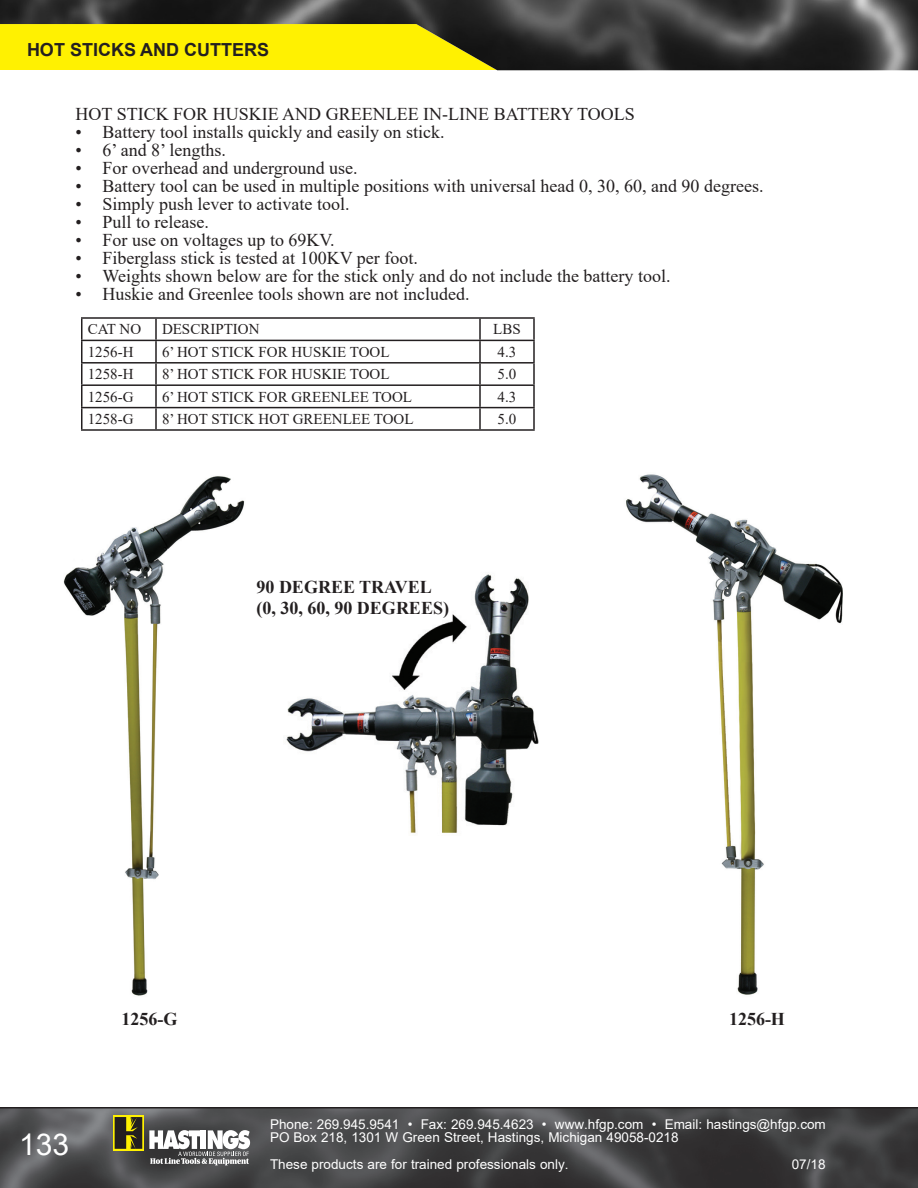
<style>
.page{position:relative;width:918px;height:1188px;background:#fff}
.page>*{position:absolute;margin:0;border:0;box-sizing:border-box;transform-origin:0 0}
.t1{font:30px "Arial";color:#fff}
.t2{font:18px "Times New Roman";color:#231f20}
.t3{font:700 18px/21.6px "Times New Roman";color:#231f20}
.t4{font:700 18px "Arial";color:#231f20}
.t5{font:15px "Times New Roman";color:#231f20}
.t6{font:13.5px/13.5px "Arial";color:#fff}
</style>
<div class="page">
<img style="left:0;top:0;width:918px;height:70px">
<svg style="left:0;top:1107px;width:918px;height:81px;background:#454546"></svg>
<svg style="left:113px;top:1116px;width:31px;height:35px"></svg>
<svg style="left:149px;top:1130px;width:101px;height:35px"></svg>
<svg style="left:115px;top:1117px;width:27px;height:32px"></svg>
<hr style="left:81px;top:317px;width:75px;height:2px;background:#231f20">
<hr style="left:156px;top:317px;width:324px;height:2px;background:#231f20">
<hr style="left:155px;top:319px;width:2px;height:21px;background:#231f20">
<hr style="left:480px;top:317px;width:55px;height:2px;background:#231f20">
<hr style="left:479px;top:319px;width:2px;height:21px;background:#231f20">
<hr style="left:533px;top:319px;width:2px;height:21px;background:#231f20">
<hr style="left:81px;top:340px;width:75px;height:1px;background:#231f20">
<hr style="left:156px;top:340px;width:324px;height:1px;background:#231f20">
<hr style="left:155px;top:341px;width:2px;height:21px;background:#231f20">
<hr style="left:480px;top:340px;width:55px;height:1px;background:#231f20">
<hr style="left:479px;top:341px;width:2px;height:21px;background:#231f20">
<hr style="left:533px;top:341px;width:2px;height:21px;background:#231f20">
<hr style="left:81px;top:362px;width:75px;height:2px;background:#231f20">
<hr style="left:156px;top:362px;width:324px;height:2px;background:#231f20">
<hr style="left:155px;top:364px;width:2px;height:20px;background:#231f20">
<hr style="left:480px;top:362px;width:55px;height:2px;background:#231f20">
<hr style="left:479px;top:364px;width:2px;height:20px;background:#231f20">
<hr style="left:533px;top:364px;width:2px;height:20px;background:#231f20">
<hr style="left:81px;top:384px;width:75px;height:2px;background:#231f20">
<hr style="left:156px;top:384px;width:324px;height:2px;background:#231f20">
<hr style="left:155px;top:386px;width:2px;height:21px;background:#231f20">
<hr style="left:480px;top:384px;width:55px;height:2px;background:#231f20">
<hr style="left:479px;top:386px;width:2px;height:21px;background:#231f20">
<hr style="left:533px;top:386px;width:2px;height:21px;background:#231f20">
<hr style="left:81px;top:407px;width:75px;height:1px;background:#231f20">
<svg style="left:81px;top:319px;width:1px;height:110px"></svg>
<hr style="left:156px;top:407px;width:324px;height:1px;background:#231f20">
<hr style="left:155px;top:408px;width:2px;height:21px;background:#231f20">
<hr style="left:480px;top:407px;width:55px;height:1px;background:#231f20">
<hr style="left:479px;top:408px;width:2px;height:21px;background:#231f20">
<hr style="left:533px;top:408px;width:2px;height:21px;background:#231f20">
<hr style="left:81px;top:429px;width:75px;height:2px;background:#231f20">
<hr style="left:156px;top:429px;width:324px;height:2px;background:#231f20">
<hr style="left:480px;top:429px;width:55px;height:2px;background:#231f20">
<img style="left:286px;top:574px;width:253px;height:259px">
<img style="left:626px;top:474px;width:217px;height:521px">
<img style="left:63px;top:476px;width:182px;height:520px">
<p class="t4" style="left:27px;top:37px;width:244px">HOT STICKS AND CUTTERS</p>
<p class="t2" style="left:76px;top:102px;width:561px">HOT STICK FOR HUSKIE AND GREENLEE IN-LINE BATTERY TOOLS</p>
<p class="t2" style="left:76px;top:120px;width:370px">• Battery tool installs quickly and easily on stick.</p>
<p class="t2" style="left:76px;top:138px;width:152px">• 6’ and 8’ lengths.</p>
<p class="t2" style="left:76px;top:156px;width:284px">• For overhead and underground use.</p>
<p class="t2" style="left:76px;top:174px;width:689px">• Battery tool can be used in multiple positions with universal head 0, 30, 60, and 90 degrees.</p>
<p class="t2" style="left:76px;top:192px;width:275px">• Simply push lever to activate tool.</p>
<p class="t2" style="left:76px;top:210px;width:135px">• Pull to release.</p>
<p class="t2" style="left:76px;top:228px;width:261px">• For use on voltages up to 69KV.</p>
<p class="t2" style="left:76px;top:246px;width:344px">• Fiberglass stick is tested at 100KV per foot.</p>
<p class="t2" style="left:76px;top:264px;width:596px">• Weights shown below are for the stick only and do not include the battery tool.</p>
<p class="t2" style="left:76px;top:282px;width:395px">• Huskie and Greenlee tools shown are not included.</p>
<p class="t5" style="left:88px;top:319px;width:55px">CAT NO</p>
<p class="t5" style="left:162px;top:319px;width:99px">DESCRIPTION</p>
<p class="t5" style="left:493px;top:319px;width:29px">LBS</p>
<p class="t5" style="left:88px;top:341px;width:47px">1256-H</p>
<p class="t5" style="left:162px;top:341px;width:229px">6’ HOT STICK FOR HUSKIE TOOL</p>
<p class="t5" style="left:498px;top:341px;width:20px">4.3</p>
<p class="t5" style="left:88px;top:364px;width:47px">1258-H</p>
<p class="t5" style="left:162px;top:364px;width:229px">8’ HOT STICK FOR HUSKIE TOOL</p>
<p class="t5" style="left:498px;top:364px;width:20px">5.0</p>
<p class="t5" style="left:88px;top:386px;width:47px">1256-G</p>
<p class="t5" style="left:162px;top:386px;width:252px">6’ HOT STICK FOR GREENLEE TOOL</p>
<p class="t5" style="left:498px;top:386px;width:20px">4.3</p>
<p class="t5" style="left:88px;top:408px;width:47px">1258-G</p>
<p class="t5" style="left:162px;top:408px;width:253px">8’ HOT STICK HOT GREENLEE TOOL</p>
<p class="t5" style="left:498px;top:408px;width:20px">5.0</p>
<p class="t3" style="left:256px;top:575px;width:194px">90 DEGREE TRAVEL (0, 30, 60, 90 DEGREES)</p>
<h1 class="t1" style="left:19px;top:1124px;width:52px">133</h1>
<p class="t3" style="left:122px;top:1007px;width:57px">1256-G</p>
<p class="t3" style="left:729px;top:1007px;width:57px">1256-H</p>
<p class="t6" style="left:270px;top:1117px;width:557px">Phone: 269.945.9541 • Fax: 269.945.4623 • www.hfgp.com • Email: hastings@hfgp.com<br>PO Box 218, 1301 W Green Street, Hastings, Michigan 49058-0218</p>
<p class="t6" style="left:270px;top:1157px;width:300px">These products are for trained professionals only.</p>
<p class="t6" style="left:792px;top:1157px;width:35px">07/18</p>
</div>
